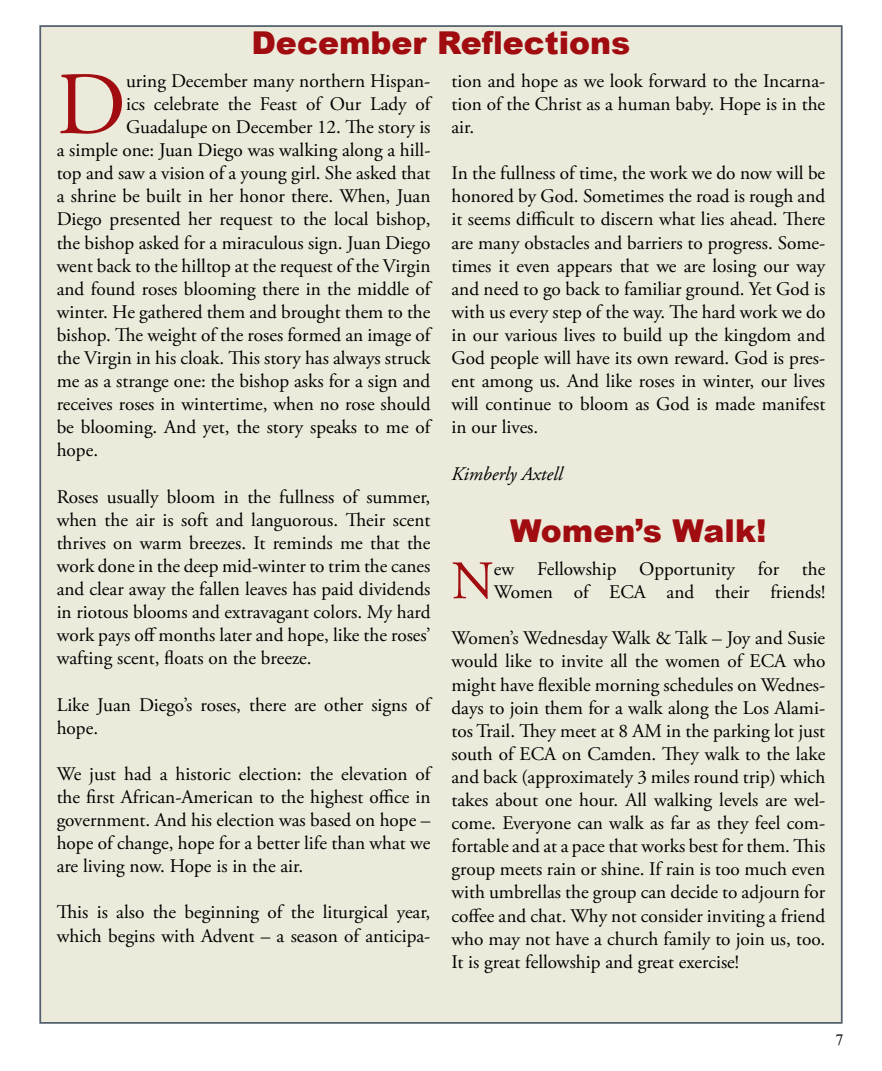
<style>
.page{position:relative;width:882px;height:1071px;background:#fff}
.page>*{position:absolute;margin:0;border:0;box-sizing:border-box;transform-origin:0 0}
.t1{font:88.9px "Adobe Garamond Pro";color:#a00c10}
.t2{font:54.07px "Adobe Garamond Pro";color:#a00c10}
.t3{font:900 31.5px "Arial";color:#a00c10}
.t4{font:19.25px/23.1px "Adobe Garamond Pro";color:#000;text-align:justify}
.t5{font:19.25px/23.1px "Adobe Garamond Pro";letter-spacing:-.02em;color:#000}
.t6{font:italic 19.25px "Adobe Garamond Pro";color:#000}
.t7{font:15.75px "Times New Roman";color:#000}
</style>
<div class="page">
<div style="left:39px;top:25px;width:804px;height:999px;background:#eceada;border:2px solid #54606e"></div>
<h3 class="t3" style="left:251px;top:20px;width:381px">December Reflections</h3>
<h1 class="t1" style="left:57px;top:52px;width:71px">D</h1>
<p class="t4" style="left:126px;top:70px;width:306px">uring December many northern Hispan-</p>
<p class="t4" style="left:126px;top:93px;width:308px">ics celebrate the Feast of Our Lady of</p>
<p class="t4" style="left:126px;top:116px;width:306px">Guadalupe on December 12. The story is</p>
<p class="t4" style="left:57px;top:139px;width:375px">a simple one: Juan Diego was walking along a hill-</p>
<p class="t4" style="left:57px;top:162px;width:375px">top and saw a vision of a young girl. She asked that</p>
<p class="t4" style="left:57px;top:185px;width:375px">a shrine be built in her honor there. When, Juan</p>
<p class="t4" style="left:57px;top:208px;width:375px">Diego presented her request to the local bishop,</p>
<p class="t4" style="left:57px;top:232px;width:375px">the bishop asked for a miraculous sign. Juan Diego</p>
<p class="t4" style="left:57px;top:255px;width:375px">went back to the hilltop at the request of the Virgin</p>
<p class="t4" style="left:57px;top:278px;width:378px">and found roses blooming there in the middle of</p>
<p class="t4" style="left:57px;top:301px;width:375px">winter. He gathered them and brought them to the</p>
<p class="t4" style="left:57px;top:324px;width:377px">bishop. The weight of the roses formed an image of</p>
<p class="t4" style="left:57px;top:347px;width:375px">the Virgin in his cloak. This story has always struck</p>
<p class="t4" style="left:57px;top:370px;width:375px">me as a strange one: the bishop asks for a sign and</p>
<p class="t4" style="left:57px;top:393px;width:375px">receives roses in wintertime, when no rose should</p>
<p class="t4" style="left:57px;top:416px;width:377px">be blooming. And yet, the story speaks to me of</p>
<p class="t4" style="left:57px;top:439px;width:43px">hope.</p>
<p class="t4" style="left:57px;top:486px;width:375px">Roses usually bloom in the fullness of summer, when the air is soft and languorous. Their scent thrives on warm breezes. It reminds me that the work done in the deep mid-winter to trim the canes and clear away the fallen leaves has paid dividends in riotous blooms and extravagant colors. My hard work pays off months later and hope, like the roses’ wafting scent, floats on the breeze.</p>
<p class="t4" style="left:57px;top:694px;width:378px">Like Juan Diego’s roses, there are other signs of hope.</p>
<p class="t4" style="left:57px;top:763px;width:378px">We just had a historic election: the elevation of the first African-American to the highest office in government. And his election was based on hope – hope of change, hope for a better life than what we are living now. Hope is in the air.</p>
<p class="t4" style="left:57px;top:901px;width:375px">This is also the beginning of the liturgical year, which begins with Advent – a season of anticipa-</p>
<p class="t4" style="left:451px;top:70px;width:375px">tion and hope as we look forward to the Incarna&shy;tion of the Christ as a human baby. Hope is in the air.</p>
<p class="t4" style="left:451px;top:162px;width:375px">In the fullness of time, the work we do now will be honored by God. Sometimes the road is rough and it seems difficult to discern what lies ahead. There are many obstacles and barriers to progress. Some&shy;times it even appears that we are losing our way and need to go back to familiar ground. Yet God is with us every step of the way. The hard work we do in our various lives to build up the kingdom and God people will have its own reward. God is pres&shy;ent among us. And like roses in winter, our lives will continue to bloom as God is made manifest in our lives.</p>
<p class="t6" style="left:451px;top:462px;width:113px">Kimberly Axtell</p>
<h3 class="t3" style="left:510px;top:508px;width:258px">Women’s Walk!</h3>
<h2 class="t2" style="left:452px;top:549px;width:44px">N</h2>
<p class="t5" style="left:494px;top:558px;width:333px">ew Fellowship Opportunity for the<br>Women of ECA and their friends!</p>
<p class="t4" style="left:452px;top:627px;width:375px">Women’s Wednesday Walk &amp; Talk – Joy and Susie would like to invite all the women of ECA who might have flexible morning schedules on Wednes&shy;days to join them for a walk along the Los Alami&shy;tos Trail. They meet at 8 AM in the parking lot just south of ECA on Camden. They walk to the lake and back (approximately 3 miles round trip) which takes about one hour. All walking levels are wel&shy;come. Everyone can walk as far as they feel com&shy;fortable and at a pace that works best for them. This group meets rain or shine. If rain is too much even with umbrellas the group can decide to adjourn for coffee and chat. Why not consider inviting a friend who may not have a church family to join us, too.<br>It is great fellowship and great exercise!</p>
<p class="t7" style="left:836px;top:1029px;width:9px">7</p>
</div>
